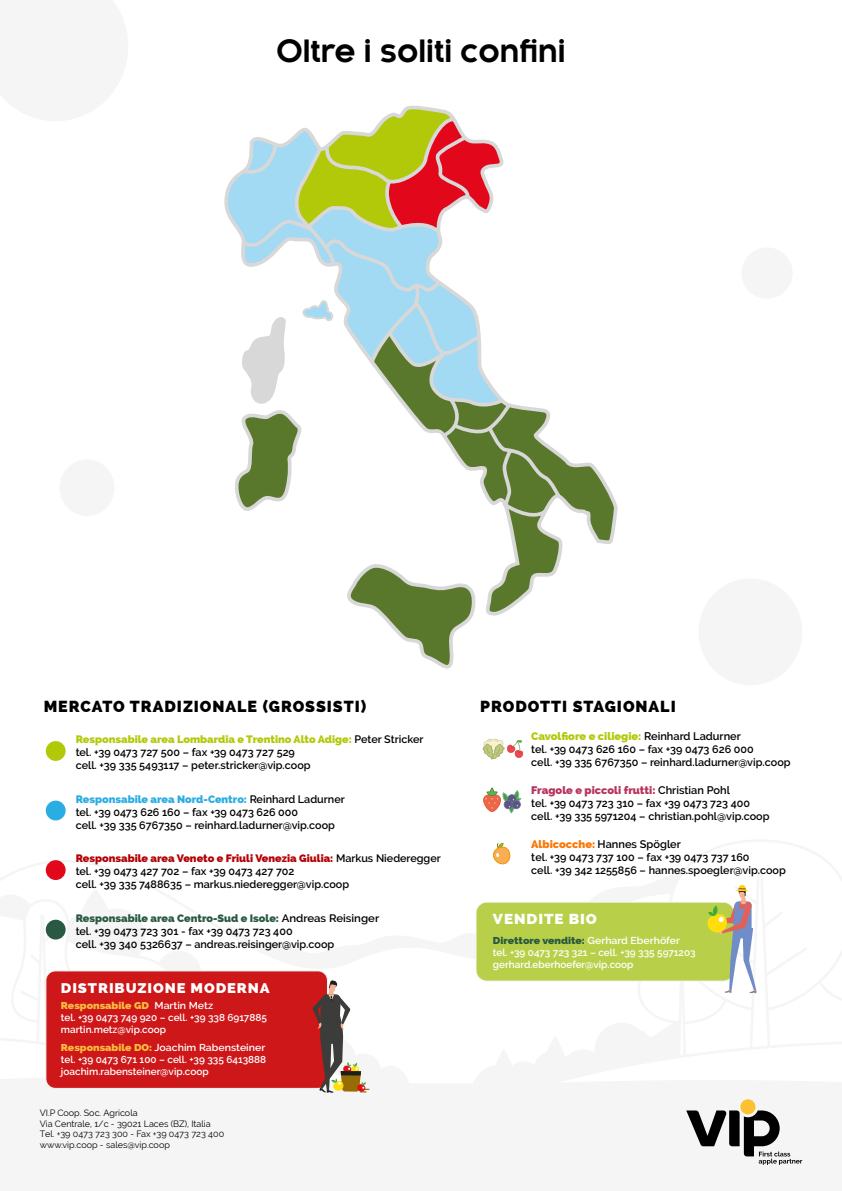
<style>
.page{position:relative;width:842px;height:1191px;background:#fff}
.page>*{position:absolute;margin:0;border:0;box-sizing:border-box;transform-origin:0 0}
.t1{font:700 30px "Kessel 105 W00";color:#000}
.t2{font:800 16px "Raleway";letter-spacing:.06em;color:#000}
.t3{font:800 14.4px "Raleway";letter-spacing:.06em;color:#fff;scale:1.05 1}
.t4{font:800 14px "Raleway";letter-spacing:.06em;color:#fff;scale:1.05 1}
.t5{font:800 11px "Raleway";color:#b2c90a}
.t6{font:800 11px "Raleway";color:#b8345c}
.t7{font:600 11px "Raleway";color:#000}
.t8{font:600 10.8px/13px "Raleway";color:#000}
.t9{font:600 10.8px/13px "Raleway";color:#000;scale:1.05 1}
.t10{font:600 10px/12px "Raleway";color:#fff;scale:1.05 1}
.t11{font:9px/10.8px "Raleway";color:#000}
.s1{font-weight:800;color:#b2c90a}
.s2{font-weight:800;color:#29ade3}
.s3{font-weight:800;color:#b50005}
.s4{font-weight:800;color:#295942}
.s5{font-weight:800;color:#fbbc40}
.s6{font-weight:800;color:#ce132e}
.s7{font-weight:600;color:#000}
.s8{font-weight:800;color:#fa7705}
.s9{font-size:11px}
</style>
<div class="page">
<div style="left:698px;top:578px;width:104px;height:107px;background:#f5f5f5;border-radius:50%"></div>
<div style="left:60px;top:459px;width:55px;height:57px;background:#f5f5f5;border-radius:50%"></div>
<div style="left:741px;top:247px;width:52px;height:52px;background:#f5f5f5;border-radius:50%"></div>
<div style="left:46px;top:741px;width:20px;height:20px;background:#b2c90a;border-radius:50%"></div>
<div style="left:46px;top:800px;width:20px;height:20px;background:#29ade3;border-radius:50%"></div>
<div style="left:46px;top:860px;width:20px;height:20px;background:#e2071b;border-radius:50%"></div>
<div style="left:46px;top:919px;width:20px;height:20px;background:#295942;border-radius:50%"></div>
<svg style="left:482px;top:738px;width:41px;height:21px"></svg>
<svg style="left:483px;top:787px;width:38px;height:26px"></svg>
<svg style="left:493px;top:843px;width:18px;height:22px"></svg>
<div style="left:46px;top:971px;width:281px;height:117px;background:#cd1719;border-radius:9px"></div>
<div style="left:45px;top:970px;width:283px;height:118px;border:1px solid #f5f5f5;border-radius:9px"></div>
<svg style="left:312px;top:980px;width:57px;height:112px"></svg>
<div style="left:740px;top:1099px;width:15px;height:15px;background:#fcc131;border-radius:50%"></div>
<svg style="left:686px;top:1110px;width:116px;height:54px"></svg>
<div style="left:476px;top:902px;width:258px;height:79px;background:#b8d049;border-radius:11px"></div>
<div style="left:476px;top:901px;width:259px;height:80px;border:1px solid #f5f5f5;border-radius:11px"></div>
<svg style="left:707px;top:885px;width:49px;height:108px"></svg>
<svg style="left:224px;top:106px;width:392px;height:563px"></svg>
<h1 class="t1" style="left:276px;top:33px;width:290px">Oltre i soliti confini</h1>
<h2 class="t2" style="left:44px;top:697px;width:324px">MERCATO TRADIZIONALE (GROSSISTI)</h2>
<p class="t8" style="left:76px;top:733px;width:349px"><span class="s1">Responsabile area Lombardia e Trentino Alto Adige:</span> Peter Stricker tel. +39 0473 727 500 – fax +39 0473 727 529<br>cell. +39 335 5493117 – peter.stricker@vip.coop</p>
<p class="t8" style="left:76px;top:792px;width:271px"><span class="s2">Responsabile area Nord-Centro:</span> Reinhard Ladurner tel. +39 0473 626 160 – fax +39 0473 626 000<br>cell. +39 335 6767350 – reinhard.ladurner@vip.coop</p>
<p class="t8" style="left:76px;top:852px;width:367px"><span class="s3">Responsabile area Veneto e Friuli Venezia Giulia:</span> Markus Niederegger tel. +39 0473 427 702 – fax +39 0473 427 702<br>cell. +39 335 7488635 – markus.niederegger@vip.coop</p>
<p class="t9" style="left:76px;top:911px;width:291px"><span class="s4">Responsabile area Centro-Sud e Isole:</span> Andreas Reisinger tel. +39 0473 723 301 - fax +39 0473 723 400<br>cell. +39 340 5326637 – andreas.reisinger@vip.coop</p>
<p class="t4" style="left:61px;top:979px;width:200px">DISTRIBUZIONE MODERNA</p>
<p class="t10" style="left:61px;top:999px;width:198px"><span class="s5">Responsabile GD</span><span class="s6">:</span> Martin Metz<br>tel. +39 0473 749 920 – cell. +39 338 6917885 martin.metz@vip.coop</p>
<p class="t10" style="left:61px;top:1041px;width:197px;text-align:justify"><span class="s5">Responsabile DO:</span> Joachim Rabensteiner tel. +39 0473 671 100 – cell. +39 335 6413888 joachim.rabensteiner@vip.coop</p>
<p class="t11" style="left:40px;top:1107px;width:186px">VI.P Coop. Soc. Agricola<br>Via Centrale, 1/c - 39021 Laces (BZ), Italia Tel. +39 0473 723 300 - Fax +39 0473 723 400 www.vip.coop - sales@vip.coop</p>
<h2 class="t2" style="left:480px;top:696px;width:197px">PRODOTTI STAGIONALI</h2>
<p class="t5" style="left:531px;top:730px;width:211px">Cavolfiore e ciliegie: <span class="s7">Reinhard Ladurner</span></p>
<p class="t8" style="left:531px;top:743px;width:261px">tel. +39 0473 626 160 – fax +39 0473 626 000<br>cell. +39 335 6767350 – reinhard.ladurner@vip.coop</p>
<p class="t6" style="left:531px;top:784px;width:200px">Fragole e piccoli frutti: <span class="s7">Christian Pohl</span></p>
<p class="t8" style="left:531px;top:797px;width:240px">tel. +39 0473 723 310 – fax +39 0473 723 400 cell. +39 335 5971204 – christian.pohl@vip.coop</p>
<p class="t7" style="left:531px;top:837px;width:151px"><span class="s8">Albicocche:</span> Hannes Spögler</p>
<p class="t8" style="left:531px;top:850px;width:256px"><span class="s9">t</span>el. +39 0473 737 100 – fax +39 0473 737 160<br>cell. +39 342 1255856 – hannes.spoegler@vip.coop</p>
<h3 class="t3" style="left:493px;top:910px;width:101px">VENDITE BIO</h3>
<p class="t10" style="left:493px;top:934px;width:195px"><span class="s4">Direttore vendite:</span> Gerhard Eberhöfer tel. +39 0473 723 321 – cell. +39 335 5971203 gerhard.eberhoefer@vip.coop</p>
</div>
